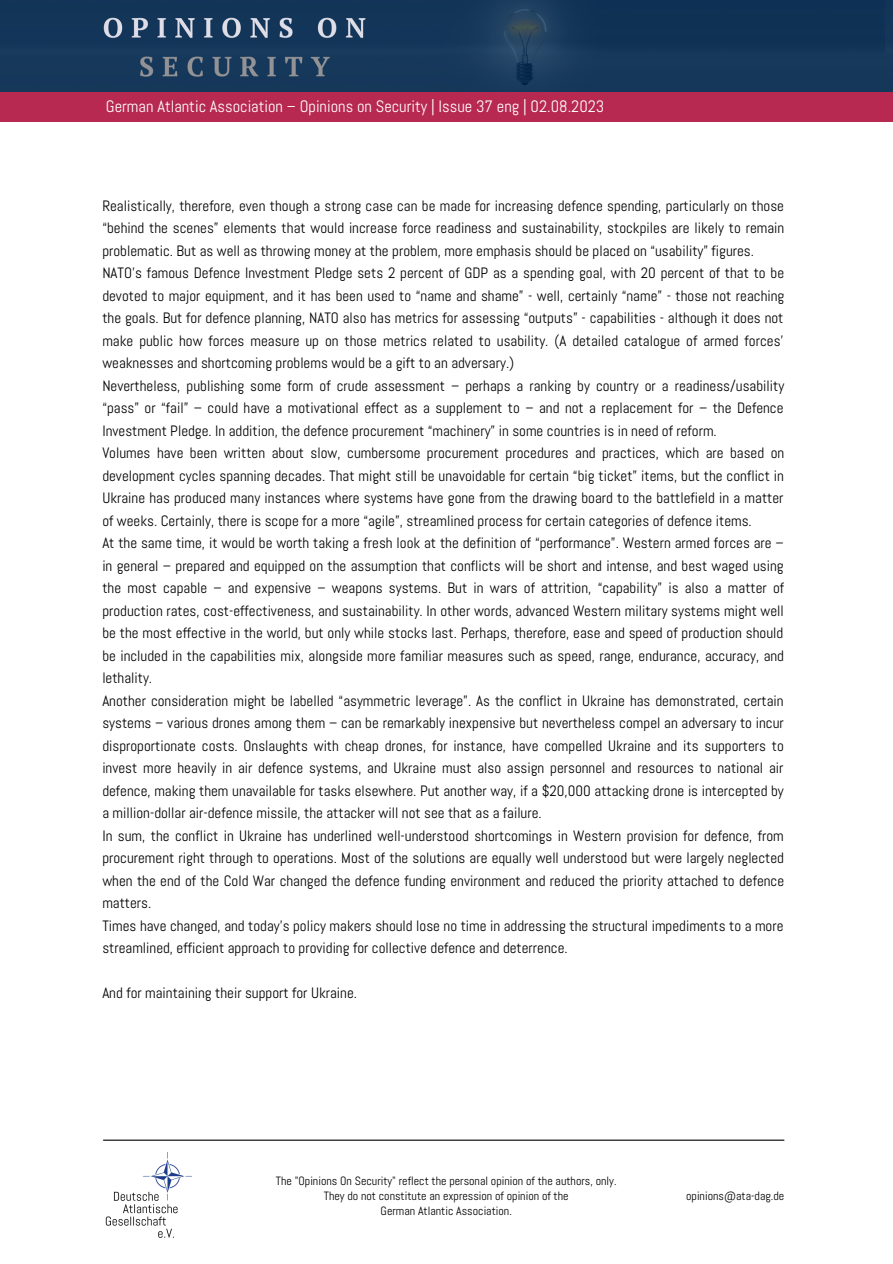
<style>
.page{position:relative;width:893px;height:1264px;background:#fff}
.page>*{position:absolute;margin:0;border:0;box-sizing:border-box;transform-origin:0 0}
.t1{font:16.5px "Abel";color:#fff}
.t2{font:15px/22.5px "Abel";color:#000;text-align:justify}
.t3{font:12px/15px "Abel";color:#000;text-align:center}
</style>
<div class="page">
<img style="left:884px;top:0;width:8px;height:92px">
<img style="left:0;top:0;width:884px;height:92px">
<div style="left:0;top:92px;width:892px;height:30px;background:#b72951"></div>
<img style="left:105px;top:1152px;width:86px;height:86px">
<hr style="left:103px;top:1139px;width:681px;height:1px;background:#000">
<p class="t1" style="left:106px;top:95px;width:500px">German Atlantic Association – Opinions on Security | Issue 37 eng | 02.08.2023</p>
<p class="t2" style="left:102px;top:194px;width:683px">Realistically, therefore, even though a strong case can be made for increasing defence spending, particularly on those “behind the scenes” elements that would increase force readiness and sustainability, stockpiles are likely to remain problematic. But as well as throwing money at the problem, more emphasis should be placed on “usability” figures.</p>
<p class="t2" style="left:102px;top:262px;width:683px">NATO’s famous Defence Investment Pledge sets 2 percent of GDP as a spending goal, with 20 percent of that to be devoted to major equipment, and it has been used to “name and shame” - well, certainly “name” - those not reaching the goals. But for defence planning, NATO also has metrics for assessing “outputs” - capabilities - although it does not make public how forces measure up on those metrics related to usability. (A detailed catalogue of armed forces’ weaknesses and shortcoming problems would be a gift to an adversary.)</p>
<p class="t2" style="left:102px;top:374px;width:683px">Nevertheless, publishing some form of crude assessment – perhaps a ranking by country or a readiness/usability “pass” or “fail” – could have a motivational effect as a supplement to – and not a replacement for – the Defence Investment Pledge. In addition, the defence procurement “machinery” in some countries is in need of reform.</p>
<p class="t2" style="left:102px;top:442px;width:683px">Volumes have been written about slow, cumbersome procurement procedures and practices, which are based on development cycles spanning decades. That might still be unavoidable for certain “big ticket” items, but the conflict in Ukraine has produced many instances where systems have gone from the drawing board to the battlefield in a matter of weeks. Certainly, there is scope for a more “agile”, streamlined process for certain categories of defence items.</p>
<p class="t2" style="left:102px;top:532px;width:683px">At the same time, it would be worth taking a fresh look at the definition of “performance”. Western armed forces are – in general – prepared and equipped on the assumption that conflicts will be short and intense, and best waged using the most capable – and expensive – weapons systems. But in wars of attrition, “capability” is also a matter of production rates, cost-effectiveness, and sustainability. In other words, advanced Western military systems might well be the most effective in the world, but only while stocks last. Perhaps, therefore, ease and speed of production should be included in the capabilities mix, alongside more familiar measures such as speed, range, endurance, accuracy, and lethality.</p>
<p class="t2" style="left:102px;top:689px;width:683px">Another consideration might be labelled “asymmetric leverage”. As the conflict in Ukraine has demonstrated, certain systems – various drones among them – can be remarkably inexpensive but nevertheless compel an adversary to incur disproportionate costs. Onslaughts with cheap drones, for instance, have compelled Ukraine and its supporters to invest more heavily in air defence systems, and Ukraine must also assign personnel and resources to national air defence, making them unavailable for tasks elsewhere. Put another way, if a $20,000 attacking drone is intercepted by a million-dollar air-defence missile, the attacker will not see that as a failure.</p>
<p class="t2" style="left:102px;top:824px;width:683px">In sum, the conflict in Ukraine has underlined well-understood shortcomings in Western provision for defence, from procurement right through to operations. Most of the solutions are equally well understood but were largely neglected when the end of the Cold War changed the defence funding environment and reduced the priority attached to defence matters.</p>
<p class="t2" style="left:102px;top:914px;width:682px">Times have changed, and today’s policy makers should lose no time in addressing the structural impediments to a more streamlined, efficient approach to providing for collective defence and deterrence.</p>
<p class="t2" style="left:102px;top:981px;width:256px">And for maintaining their support for Ukraine.</p>
<p class="t3" style="left:276px;top:1173px;width:342px">The "Opinions On Security" reflect the personal opinion of the authors, only.<br>They do not constitute an expression of opinion of the</p>
<p class="t3" style="left:380px;top:1203px;width:133px">German Atlantic Association.</p>
<p class="t3" style="left:686px;top:1188px;width:100px">opinions@ata-dag.de</p>
</div>
